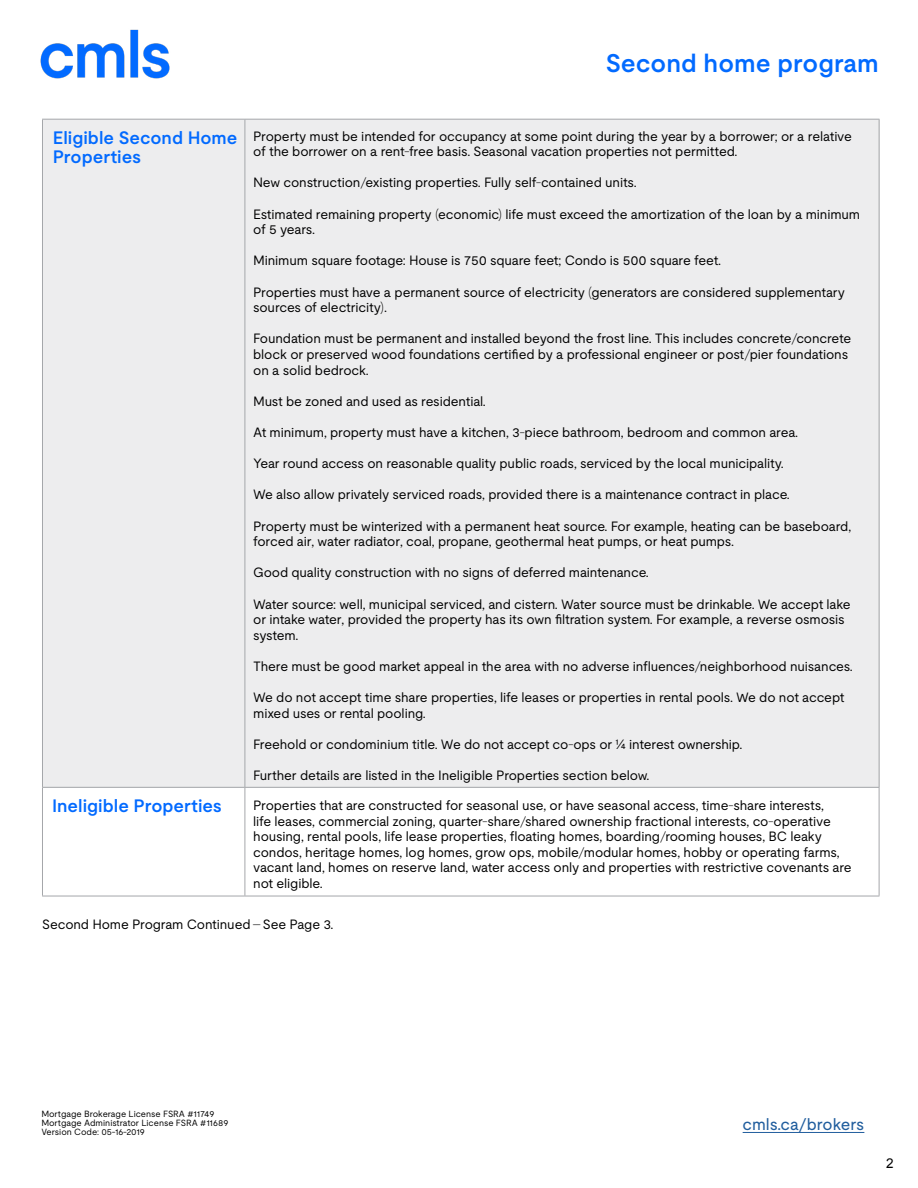
<style>
.page{position:relative;width:918px;height:1188px;background:#fff}
.page>*{position:absolute;margin:0;border:0;box-sizing:border-box;transform-origin:0 0}
.t1{font:600 25.5px "Moderat";color:#026aff}
.t2{font:600 18px/19.5px "Moderat";color:#026aff}
.t3{font:16.5px "Moderat";letter-spacing:-.005em;color:#215e9e}
.t4{font:13.5px/15.6px "Moderat";letter-spacing:-.01em;color:#000}
.t5{font:13.5px "Arial";color:#000}
.t6{font:9px/9px "Moderat";color:#000}
</style>
<div class="page">
<img style="left:40px;top:29px;width:130px;height:50px">
<hr style="left:743px;top:1132px;width:121px;height:1px;background:#215e9e">
<div style="left:43px;top:119px;width:836px;height:668px;background:#ededee"></div>
<hr style="left:42px;top:119px;width:203px;height:1px;background:#a5a7aa">
<hr style="left:42px;top:120px;width:1px;height:667px;background:#a5a7aa">
<hr style="left:245px;top:119px;width:634px;height:1px;background:#a5a7aa">
<hr style="left:245px;top:120px;width:1px;height:667px;background:#a5a7aa">
<hr style="left:879px;top:120px;width:1px;height:667px;background:#a5a7aa">
<hr style="left:42px;top:787px;width:203px;height:1px;background:#a5a7aa">
<hr style="left:42px;top:788px;width:1px;height:108px;background:#a5a7aa">
<hr style="left:245px;top:787px;width:634px;height:1px;background:#a5a7aa">
<hr style="left:245px;top:788px;width:1px;height:108px;background:#a5a7aa">
<hr style="left:879px;top:788px;width:1px;height:108px;background:#a5a7aa">
<hr style="left:42px;top:896px;width:203px;height:1px;background:#a5a7aa">
<hr style="left:245px;top:896px;width:634px;height:1px;background:#a5a7aa">
<h1 class="t1" style="left:606px;top:43px;width:275px">Second home program</h1>
<h2 class="t2" style="left:53px;top:127px;width:186px">Eligible Second Home<br>Properties</h2>
<h2 class="t2" style="left:52px;top:795px;width:171px">Ineligible Properties</h2>
<p class="t4" style="left:253px;top:127px;width:600px">Property must be intended for occupancy at some point during the year by a borrower; or a relative of the borrower on a rent-free basis. Seasonal vacation properties not permitted.</p>
<p class="t4" style="left:253px;top:174px;width:385px">New construction/existing properties. Fully self-contained units.</p>
<p class="t4" style="left:253px;top:205px;width:609px">Estimated remaining property (economic) life must exceed the amortization of the loan by a minimum of 5 years.</p>
<p class="t4" style="left:253px;top:252px;width:470px">Minimum square footage: House is 750 square feet; Condo is 500 square feet.</p>
<p class="t4" style="left:253px;top:283px;width:593px">Properties must have a permanent source of electricity (generators are considered supplementary sources of electricity).</p>
<p class="t4" style="left:253px;top:330px;width:600px">Foundation must be permanent and installed beyond the frost line. This includes concrete/concrete block or preserved wood foundations certified by a professional engineer or post/pier foundations on a solid bedrock.</p>
<p class="t4" style="left:253px;top:392px;width:234px">Must be zoned and used as residential.</p>
<p class="t4" style="left:253px;top:424px;width:546px">At minimum, property must have a kitchen, 3-piece bathroom, bedroom and common area.</p>
<p class="t4" style="left:253px;top:455px;width:532px">Year round access on reasonable quality public roads, serviced by the local municipality.</p>
<p class="t4" style="left:253px;top:486px;width:538px">We also allow privately serviced roads, provided there is a maintenance contract in place.</p>
<p class="t4" style="left:253px;top:517px;width:600px">Property must be winterized with a permanent heat source. For example, heating can be baseboard, forced air, water radiator, coal, propane, geothermal heat pumps, or heat pumps.</p>
<p class="t4" style="left:253px;top:564px;width:397px">Good quality construction with no signs of deferred maintenance.</p>
<p class="t4" style="left:253px;top:595px;width:599px">Water source: well, municipal serviced, and cistern. Water source must be drinkable. We accept lake or intake water, provided the property has its own filtration system. For example, a reverse osmosis system.</p>
<p class="t4" style="left:253px;top:658px;width:601px">There must be good market appeal in the area with no adverse influences/neighborhood nuisances.</p>
<p class="t4" style="left:253px;top:689px;width:593px">We do not accept time share properties, life leases or properties in rental pools. We do not accept mixed uses or rental pooling.</p>
<p class="t4" style="left:253px;top:736px;width:491px">Freehold or condominium title. We do not accept co-ops or ¼ interest ownership.</p>
<p class="t4" style="left:253px;top:760px;width:572px;line-height:29.7px">Further details are listed in the Ineligible Properties section below.<br>Properties that are constructed for seasonal use, or have seasonal access, time-share interests,</p>
<p class="t4" style="left:253px;top:812px;width:600px">life leases, commercial zoning, quarter-share/shared ownership fractional interests, co-operative housing, rental pools, life lease properties, floating homes, boarding/rooming houses, BC leaky condos, heritage homes, log homes, grow ops, mobile/modular homes, hobby or operating farms, vacant land, homes on reserve land, water access only and properties with restrictive covenants are not eligible.</p>
<p class="t4" style="left:42px;top:915px;width:293px">Second Home Program Continued – See Page 3.</p>
<p class="t6" style="left:41px;top:1109px;width:189px">Mortgage Brokerage License FSRA #11749<br>Mortgage Administrator License FSRA #11689<br>Version Code: 05-16-2019</p>
<p class="t3" style="left:743px;top:1112px;width:123px">cmls.ca/brokers</p>
<p class="t5" style="left:886px;top:1154px;width:9px">2</p>
</div>
